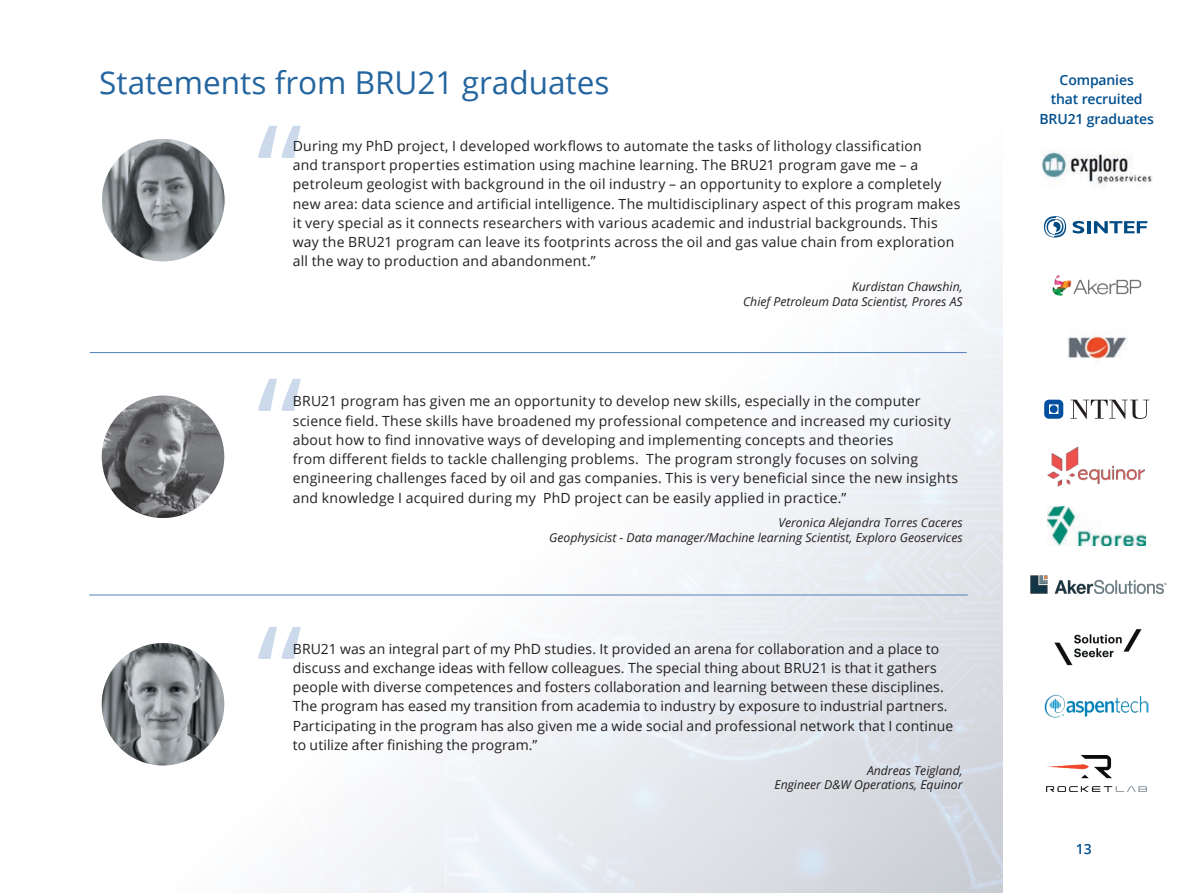
<style>
.page{position:relative;width:1191px;height:893px;background:#fff}
.page>*{position:absolute;margin:0;border:0;box-sizing:border-box;transform-origin:0 0}
.t1{font:31.5px "Open Sans";color:#24659f}
.t2{font:14px/19.2px "Open Sans";letter-spacing:.015em;color:#231f20}
.t3{font:600 14px/19.2px "Open Sans";letter-spacing:-.01em;color:#004f8f;text-align:center}
.t4{font:italic 12.25px/14.7px "Open Sans";color:#231f20;text-align:right}
</style>
<div class="page">
<img style="left:159px;top:125px;width:843px;height:768px">
<svg style="left:258px;top:126px;width:43px;height:32px"></svg>
<svg style="left:258px;top:627px;width:43px;height:32px"></svg>
<svg style="left:258px;top:379px;width:43px;height:32px"></svg>
<hr style="left:90px;top:352px;width:876px;height:1px;background:#5180bb">
<hr style="left:89px;top:595px;width:878px;height:1px;background:#5180bb">
<img style="left:102px;top:643px;width:122px;height:122px;border-radius:61px">
<img style="left:102px;top:396px;width:122px;height:122px;border-radius:61px">
<img style="left:1052px;top:275px;width:90px;height:21px">
<img style="left:1041px;top:151px;width:111px;height:36px">
<img style="left:1047px;top:506px;width:99px;height:40px">
<svg style="left:1044px;top:216px;width:22px;height:21px"></svg>
<svg style="left:1072px;top:221px;width:75px;height:12px"></svg>
<svg style="left:1044px;top:400px;width:19px;height:19px"></svg>
<div style="left:1049px;top:405px;width:8px;height:8px;background:#01509f;border-radius:50%"></div>
<svg style="left:1070px;top:400px;width:79px;height:19px"></svg>
<img style="left:102px;top:139px;width:122px;height:122px;border-radius:61px">
<img style="left:1067px;top:333px;width:60px;height:26px">
<img style="left:1030px;top:575px;width:136px;height:18px">
<img style="left:1046px;top:755px;width:100px;height:37px">
<img style="left:1044px;top:694px;width:104px;height:24px">
<img style="left:1054px;top:629px;width:88px;height:37px">
<img style="left:1047px;top:446px;width:98px;height:41px">
<h1 class="t1" style="left:99px;top:61px;width:512px">Statements from BRU21 graduates</h1>
<p class="t2" style="left:293px;top:136px;width:669px">During my PhD project, I developed workflows to automate the tasks of lithology classification<br>and transport properties estimation using machine learning. The BRU21 program gave me – a petroleum geologist with background in the oil industry – an opportunity to explore a completely new area: data science and artificial intelligence. The multidisciplinary aspect of this program makes it very special as it connects researchers with various academic and industrial backgrounds. This way the BRU21 program can leave its footprints across the oil and gas value chain from exploration all the way to production and abandonment.”</p>
<p class="t4" style="left:743px;top:279px;width:221px">Kurdistan Chawshin,<br>Chief Petroleum Data Scientist, Prores AS</p>
<p class="t2" style="left:293px;top:391px;width:667px">BRU21 program has given me an opportunity to develop new skills, especially in the computer science field. These skills have broadened my professional competence and increased my curiosity about how to find innovative ways of developing and implementing concepts and theories<br>from different fields to tackle challenging problems. The program strongly focuses on solving engineering challenges faced by oil and gas companies. This is very beneficial since the new insights and knowledge I acquired during my PhD project can be easily applied in practice.”</p>
<p class="t4" style="left:549px;top:515px;width:415px">Veronica Alejandra Torres Caceres<br>Geophysicist - Data manager/Machine learning Scientist, Exploro Geoservices</p>
<p class="t2" style="left:293px;top:639px;width:662px">BRU21 was an integral part of my PhD studies. It provided an arena for collaboration and a place to discuss and exchange ideas with fellow colleagues. The special thing about BRU21 is that it gathers people with diverse competences and fosters collaboration and learning between these disciplines.<br>The program has eased my transition from academia to industry by exposure to industrial partners.<br>Participating in the program has also given me a wide social and professional network that I continue to utilize after finishing the program.”</p>
<p class="t4" style="left:774px;top:762px;width:190px">Andreas Teigland,<br>Engineer D&amp;W Operations, Equinor</p>
<p class="t3" style="left:1039px;top:70px;width:116px">Companies<br>that recruited<br>BRU21 graduates</p>
<p class="t3" style="left:1075px;top:839px;width:17px">13</p>
</div>
